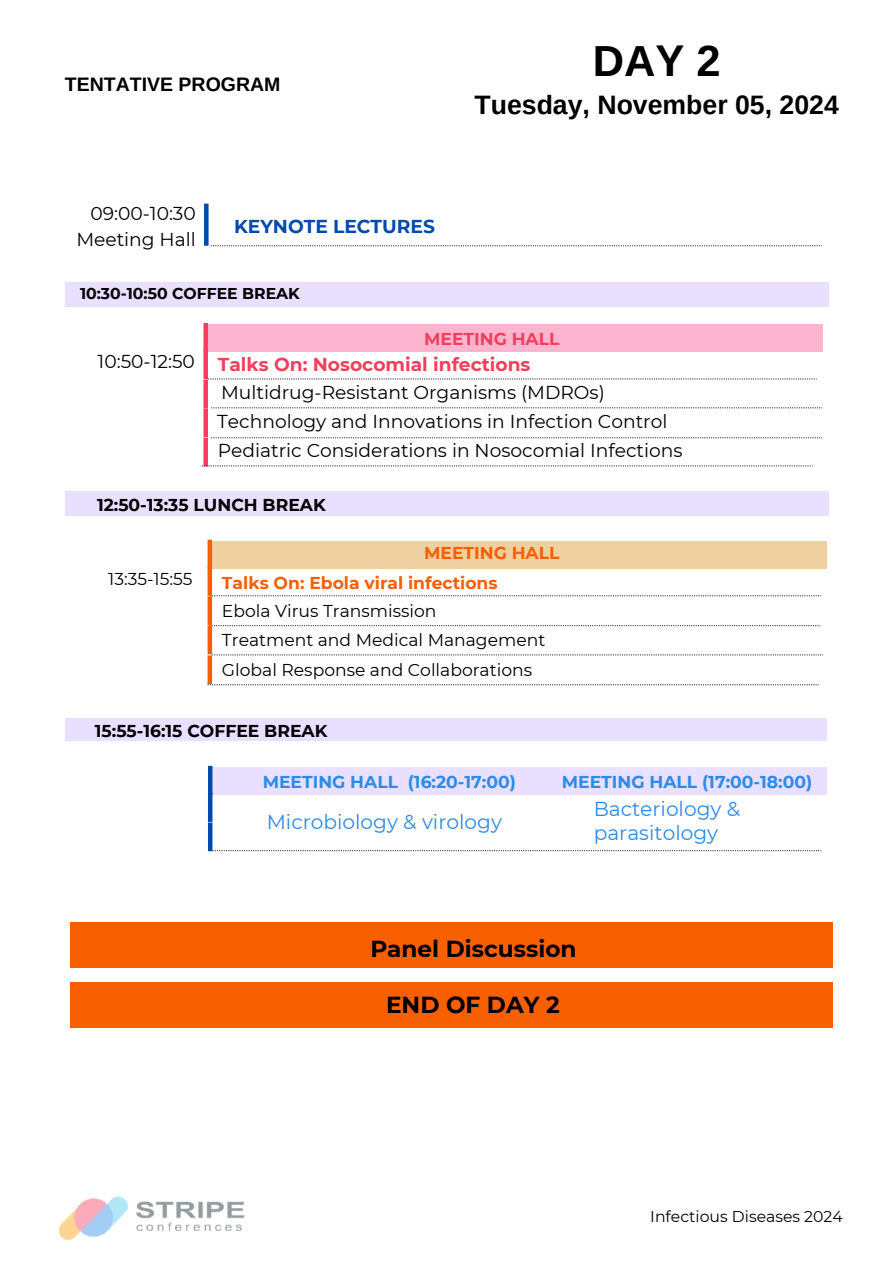
<style>
.page{position:relative;width:894px;height:1264px;background:#fff}
.page>*{position:absolute;margin:0;border:0;box-sizing:border-box;transform-origin:0 0}
.t1{font:700 43.35px "Arimo";color:#000}
.t2{font:700 26.7px "Arimo";color:#000}
.t3{font:700 23.1px "Montserrat";color:#000}
.t4{font:20.1px/23.7px "Montserrat";color:#2c8be8}
.t5{font:700 19.5px "Arimo";color:#000}
.t6{font:18.6px/25.8px "Montserrat";color:#000}
.t7{font:700 18.6px "Montserrat";color:#004aad}
.t8{font:17.1px/29.5px "Montserrat";color:#000}
.t9{font:700 17.1px "Montserrat";color:#2c8be8}
.t10{font:700 17.1px "Montserrat";color:#000}
.t11{font:700 17.1px "Montserrat";color:#f85f00}
.t12{font:700 17.1px "Montserrat";color:#f43e5d}
.t13{font:700 15.6px "Montserrat";color:#000}
.t14{font:15.6px "Montserrat";color:#000}
.s1{font-weight:700;color:#f43e5d}
</style>
<div class="page">
<div style="left:66px;top:282px;width:762px;height:25px;background:#e9dfff"></div>
<svg style="left:211px;top:245px;width:609px;height:1px"></svg>
<svg style="left:204px;top:203px;width:4px;height:43px"></svg>
<div style="left:208px;top:324px;width:614px;height:27px;background:#fdb5cf"></div>
<div style="left:203px;top:323px;width:5px;height:28px;background:#f43e5d"></div>
<svg style="left:208px;top:378px;width:607px;height:1px"></svg>
<div style="left:203px;top:350px;width:5px;height:29px;background:#f43e5d"></div>
<div style="left:203px;top:379px;width:5px;height:29px;background:#f43e5d"></div>
<svg style="left:211px;top:407px;width:611px;height:1px"></svg>
<div style="left:66px;top:491px;width:762px;height:25px;background:#e9dfff"></div>
<div style="left:65px;top:717px;width:761px;height:23px;background:#e9dfff"></div>
<div style="left:212px;top:767px;width:615px;height:27px;background:#e9dfff"></div>
<hr style="left:208px;top:765px;width:4px;height:29px;background:#004aad">
<svg style="left:212px;top:850px;width:609px;height:1px"></svg>
<hr style="left:208px;top:793px;width:4px;height:29px;background:#004aad">
<hr style="left:208px;top:822px;width:4px;height:29px;background:#004aad">
<div style="left:212px;top:541px;width:614px;height:27px;background:#efd0a1"></div>
<div style="left:207px;top:539px;width:5px;height:29px;background:#f85f00"></div>
<svg style="left:212px;top:595px;width:607px;height:1px"></svg>
<div style="left:207px;top:567px;width:5px;height:29px;background:#f85f00"></div>
<div style="left:207px;top:596px;width:5px;height:29px;background:#f85f00"></div>
<svg style="left:212px;top:625px;width:608px;height:1px"></svg>
<div style="left:207px;top:625px;width:5px;height:29px;background:#f85f00"></div>
<svg style="left:212px;top:654px;width:610px;height:1px"></svg>
<div style="left:207px;top:655px;width:5px;height:29px;background:#f85f00"></div>
<svg style="left:207px;top:684px;width:611px;height:1px"></svg>
<img style="left:58px;top:1196px;width:187px;height:45px">
<div style="left:70px;top:981px;width:762px;height:46px;background:#f85f00"></div>
<div style="left:70px;top:922px;width:762px;height:46px;background:#f85f00"></div>
<div style="left:203px;top:408px;width:5px;height:29px;background:#f43e5d"></div>
<svg style="left:211px;top:437px;width:611px;height:1px"></svg>
<div style="left:203px;top:438px;width:5px;height:28px;background:#f43e5d"></div>
<svg style="left:201px;top:465px;width:610px;height:1px"></svg>
<p class="t5" style="left:65px;top:73px;width:217px">TENTATIVE PROGRAM</p>
<p class="t6" style="left:76px;top:201px;width:121px;text-align:right">09:00-10:30<br>Meeting Hall</p>
<p class="t7" style="left:234px;top:215px;width:202px">KEYNOTE LECTURES</p>
<p class="t13" style="left:80px;top:284px;width:221px">10:30-10:50 COFFEE BREAK</p>
<h1 class="t1" style="left:592px;top:37px;width:129px">DAY 2</h1>
<h2 class="t2" style="left:474px;top:90px;width:366px">Tuesday, November 05, 2024</h2>
<p class="t12" style="left:424px;top:328px;width:137px">MEETING HALL</p>
<p class="t6" style="left:221px;top:350px;width:385px;line-height:27.9px;text-indent:-123px">10:50-12:50 <span class="s1">Talks On: Nosocomial infections<br></span>Multidrug-Resistant Organisms (MDROs)</p>
<p class="t6" style="left:217px;top:407px;width:467px;line-height:29px">Technology and Innovations in Infection Control<br>Pediatric Considerations in Nosocomial Infections</p>
<p class="t10" style="left:97px;top:494px;width:230px">12:50-13:35 LUNCH BREAK</p>
<p class="t11" style="left:424px;top:543px;width:137px">MEETING HALL</p>
<p class="t8" style="left:108px;top:564px;width:86px">13:35-15:55</p>
<p class="t11" style="left:222px;top:572px;width:277px">Talks On: Ebola viral infections</p>
<p class="t8" style="left:222px;top:596px;width:325px">Ebola Virus Transmission<br>Treatment and Medical Management<br>Global Response and Collaborations</p>
<p class="t10" style="left:95px;top:720px;width:234px">15:55-16:15 COFFEE BREAK</p>
<p class="t9" style="left:262px;top:771px;width:255px">MEETING HALL (16:20-17:00)</p>
<p class="t4" style="left:266px;top:809px;width:237px">Microbiology &amp; virology</p>
<p class="t9" style="left:561px;top:771px;width:252px">MEETING HALL (17:00-18:00)</p>
<p class="t4" style="left:593px;top:797px;width:148px">Bacteriology &amp; parasitology</p>
<p class="t3" style="left:370px;top:934px;width:208px">Panel Discussion</p>
<p class="t3" style="left:386px;top:990px;width:175px">END OF DAY 2</p>
<p class="t14" style="left:650px;top:1206px;width:194px">Infectious Diseases 2024</p>
</div>
